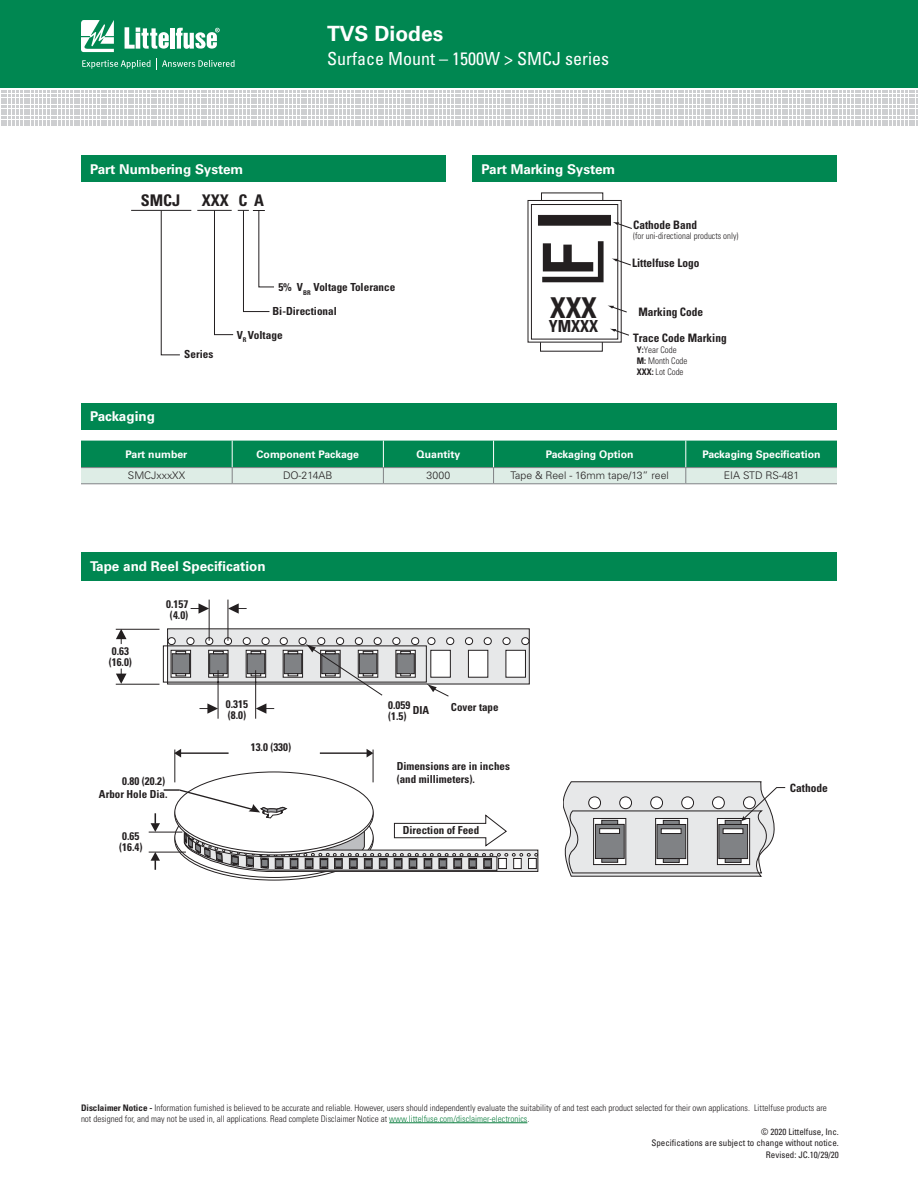
<style>
.page{position:relative;width:918px;height:1188px;background:#fff}
.page>*{position:absolute;margin:0;border:0;box-sizing:border-box;transform-origin:0 0}
.t1{font:700 69.9px "Univers LT Std";color:#231f20;scale:.86 1}
.t2{font:700 condensed 28.8px "Univers LT Std";color:#231f20}
.t3{font:700 21px "Univers LT Std";color:#fff}
.t4{font:condensed 18px "Univers LT Std";color:#fff}
.t5{font:700 condensed 16.65px "Univers LT Std";color:#231f20}
.t6{font:700 condensed 16.05px "Univers LT Std";color:#231f20}
.t7{font:700 13.5px "Univers LT Std";color:#fff}
.t8{font:700 condensed 11.7px "Univers LT Std";color:#231f20}
.t9{font:700 condensed 11.4px "Univers LT Std";color:#231f20}
.t10{font:700 condensed 11.1px "Univers LT Std";color:#231f20}
.t11{font:700 condensed 10.95px/10.9px "Univers LT Std";color:#231f20}
.t12{font:700 10.5px "Univers LT Std";color:#fff}
.t13{font:300 10.5px "Univers LT Std";color:#231f20}
.t14{font:300 condensed 9px/10.9px "Univers LT Std";color:#231f20}
.t15{font:condensed 9px/10.8px "Univers LT Std";color:#231f20;text-align:right}
.s1{font-weight:700}
.s2{color:#0c7e3f}
</style>
<div class="page">
<div style="left:0;top:0;width:918px;height:88px;background:#008751"></div>
<svg style="left:1px;top:91px;width:917px;height:35px"></svg>
<svg style="left:81px;top:20px;width:33px;height:32px"></svg>
<hr style="left:170px;top:28px;width:4px;height:21px;background:#fff">
<svg style="left:176px;top:28px;width:44px;height:21px"></svg>
<svg style="left:125px;top:27px;width:44px;height:22px"></svg>
<svg style="left:82px;top:58px;width:153px;height:11px"></svg>
<div style="left:81px;top:155px;width:365px;height:27px;background:#008751"></div>
<div style="left:81px;top:403px;width:756px;height:27px;background:#008751"></div>
<svg style="left:81px;top:441px;width:756px;height:43px;background:#54ab88"></svg>
<div style="left:472px;top:155px;width:365px;height:27px;background:#008751"></div>
<hr style="left:197px;top:210px;width:35px;height:1px;background:#231f20">
<svg style="left:161px;top:211px;width:19px;height:144px"></svg>
<hr style="left:131px;top:210px;width:60px;height:1px;background:#231f20">
<svg style="left:214px;top:210px;width:60px;height:125px"></svg>
<svg style="left:528px;top:193px;width:104px;height:159px"></svg>
<div style="left:81px;top:552px;width:756px;height:28px;background:#008751"></div>
<div style="left:167px;top:629px;width:362px;height:55px;background:#e7e8e9"></div>
<div style="left:447px;top:638px;width:7px;height:7px;background:#fff;border-radius:50%"></div>
<div style="left:446px;top:638px;width:8px;height:7px;border:1px solid #231f20;border-radius:50%"></div>
<div style="left:465px;top:638px;width:8px;height:7px;background:#fff;border-radius:50%"></div>
<div style="left:465px;top:638px;width:8px;height:7px;border:1px solid #231f20;border-radius:50%"></div>
<div style="left:484px;top:638px;width:7px;height:7px;background:#fff;border-radius:50%"></div>
<div style="left:484px;top:638px;width:7px;height:7px;border:1px solid #231f20;border-radius:50%"></div>
<div style="left:503px;top:638px;width:7px;height:7px;background:#fff;border-radius:50%"></div>
<div style="left:503px;top:638px;width:7px;height:7px;border:1px solid #231f20;border-radius:50%"></div>
<div style="left:522px;top:638px;width:7px;height:7px;background:#fff;border-radius:50%"></div>
<div style="left:522px;top:638px;width:7px;height:7px;border:1px solid #231f20;border-radius:50%"></div>
<svg style="left:449px;top:650px;width:2px;height:27px"></svg>
<div style="left:468px;top:650px;width:20px;height:27px;background:#fff;border:1px solid #231f20"></div>
<div style="left:506px;top:650px;width:20px;height:27px;background:#fff;border:1px solid #231f20"></div>
<hr style="left:175px;top:750px;width:1px;height:32px;background:#231f20">
<hr style="left:373px;top:750px;width:1px;height:32px;background:#231f20">
<svg style="left:320px;top:749px;width:53px;height:9px"></svg>
<svg style="left:174px;top:749px;width:55px;height:9px"></svg>
<hr style="left:149px;top:832px;width:33px;height:1px;background:#231f20">
<hr style="left:149px;top:852px;width:37px;height:1px;background:#231f20">
<svg style="left:151px;top:789px;width:387px;height:83px"></svg>
<svg style="left:115px;top:599px;width:334px;height:120px"></svg>
<svg style="left:563px;top:782px;width:223px;height:94px;background:#c8c9ca"></svg>
<hr style="left:389px;top:1123px;width:138px;height:1px;background:#0c7e3f">
<h3 class="t3" style="left:327px;top:21px;width:118px">TVS Diodes</h3>
<h3 class="t4" style="left:327px;top:47px;width:283px">Surface Mount – 1500W &gt; SMCJ series</h3>
<h3 class="t7" style="left:90px;top:161px;width:155px">Part Numbering System</h3>
<h3 class="t6" style="left:141px;top:190px;width:41px">SMCJ</h3>
<h3 class="t6" style="left:202px;top:190px;width:64px">XXX C A</h3>
<p class="t10" style="left:278px;top:280px;width:119px">5% V<sub>BR</sub> Voltage Tolerance</p>
<p class="t10" style="left:272px;top:304px;width:66px">Bi-Directional</p>
<p class="t10" style="left:184px;top:348px;width:31px">Series</p>
<p class="t10" style="left:237px;top:328px;width:47px">V<sub>R</sub> Voltage</p>
<h3 class="t7" style="left:482px;top:161px;width:135px">Part Marking System</h3>
<h1 class="t1" style="left:528px;top:276px;width:41px;rotate:-90deg">F</h1>
<h2 class="t2" style="left:550px;top:290px;width:48px">XXX</h2>
<h3 class="t5" style="left:549px;top:316px;width:51px">YMXXX</h3>
<p class="t8" style="left:633px;top:217px;width:66px">Cathode Band</p>
<p class="t14" style="left:633px;top:231px;width:107px">(for uni-directional products only)</p>
<p class="t8" style="left:632px;top:256px;width:69px">Littelfuse Logo</p>
<p class="t8" style="left:638px;top:305px;width:66px">Marking Code</p>
<p class="t8" style="left:633px;top:331px;width:95px">Trace Code Marking</p>
<p class="t14" style="left:637px;top:344px;width:52px"><span class="s1">Y:</span>Year Code<br><span class="s1">M:</span> Month Code<br><span class="s1">XXX:</span> Lot Code</p>
<h3 class="t7" style="left:90px;top:409px;width:67px">Packaging</h3>
<p class="t12" style="left:126px;top:448px;width:63px">Part number</p>
<p class="t12" style="left:257px;top:448px;width:104px">Component Package</p>
<p class="t12" style="left:417px;top:448px;width:45px">Quantity</p>
<p class="t12" style="left:546px;top:448px;width:89px">Packaging Option</p>
<p class="t12" style="left:702px;top:448px;width:120px">Packaging Specification</p>
<p class="t13" style="left:128px;top:469px;width:59px">SMCJxxxXX</p>
<p class="t13" style="left:283px;top:469px;width:51px">DO-214AB</p>
<p class="t13" style="left:427px;top:469px;width:25px">3000</p>
<p class="t13" style="left:510px;top:469px;width:160px">Tape &amp; Reel - 16mm tape/13” reel</p>
<p class="t13" style="left:724px;top:469px;width:77px">EIA STD RS-481</p>
<h3 class="t7" style="left:90px;top:559px;width:177px">Tape and Reel Specification</h3>
<p class="t11" style="left:109px;top:645px;width:25px">0.63 (16.0)</p>
<p class="t11" style="left:166px;top:599px;width:24px;text-align:center">0.157 (4.0)</p>
<p class="t11" style="left:99px;top:774px;width:70px;line-height:13.2px;text-align:right">0.80 (20.2)<br>Arbor Hole Dia.</p>
<p class="t11" style="left:119px;top:831px;width:25px">0.65 (16.4)</p>
<p class="t11" style="left:226px;top:699px;width:24px">0.315 (8.0)</p>
<p class="t11" style="left:251px;top:742px;width:42px">13.0 (330)</p>
<p class="t11" style="left:388px;top:699px;width:42px">0.059 DIA (1.5)</p>
<p class="t11" style="left:451px;top:702px;width:49px">Cover tape</p>
<p class="t11" style="left:397px;top:759px;width:115px;line-height:13.2px">Dimensions are in inches (and millimeters).</p>
<p class="t11" style="left:403px;top:825px;width:78px">Direction of Feed</p>
<p class="t9" style="left:790px;top:781px;width:40px">Cathode</p>
<p class="t14" style="left:81px;top:1103px;width:747px"><span class="s1">Disclaimer Notice -</span> Information furnished is believed to be accurate and reliable. However, users should independently evaluate the suitability of and test each product selected for their own applications. Littelfuse products are not designed for, and may not be used in, all applications. Read complete Disclaimer Notice at <span class="s2">www.littelfuse.com/disclaimer-electronics</span>.</p>
<p class="t15" style="left:651px;top:1126px;width:189px">© 2020 Littelfuse, Inc.<br>Specifications are subject to change without notice.</p>
<p class="t15" style="left:766px;top:1149px;width:74px">Revised: JC.10/29/20</p>
</div>
